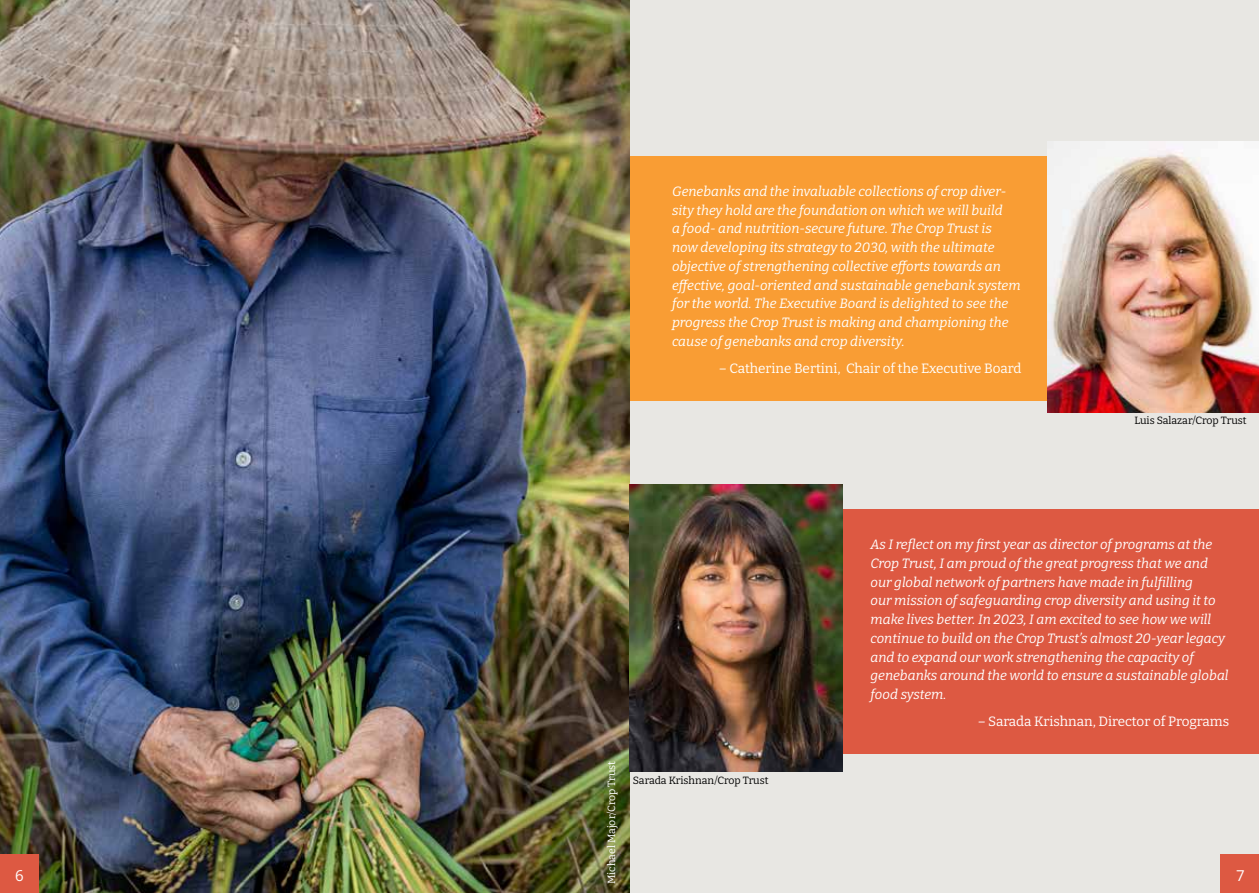
<style>
.page{position:relative;width:1259px;height:893px;background:#fff}
.page>*{position:absolute;margin:0;border:0;box-sizing:border-box;transform-origin:0 0}
.t1{font:15px "Open Sans";color:#fff}
.t2{font:italic 13.5px/18.8px "Bitter";color:#fff}
.t3{font:13.5px "Bitter";color:#fff}
.t4{font:10.5px "Bitter";color:#000}
.t5{font:10.5px "Bitter";color:#fff}
.s1{font-style:italic}
</style>
<div class="page">
<div style="left:629px;top:0;width:630px;height:893px;background:#e8e7e3"></div>
<div style="left:629px;top:156px;width:418px;height:245px;background:#f99d34"></div>
<img style="left:0;top:0;width:629px;height:893px">
<div style="left:828px;top:509px;width:431px;height:245px;background:#dd5942"></div>
<img style="left:1047px;top:142px;width:212px;height:270px">
<img style="left:629px;top:485px;width:213px;height:286px">
<div style="left:0;top:854px;width:39px;height:39px;background:#dd5942"></div>
<div style="left:1219px;top:854px;width:40px;height:39px;background:#dd5942"></div>
<p class="t1" style="left:15px;top:866px;width:10px">6</p>
<p class="t2" style="left:672px;top:182px;width:350px">Genebanks and the invaluable collections of crop diver&shy;sity they hold are the foundation on which we will build<br>a food- and nutrition-secure future. The Crop Trust is now developing its strategy to 2030, with the ultimate objective of strengthening collective efforts towards an effective, goal-oriented and sustainable genebank system for the world. The Executive Board is delighted to see the progress the Crop Trust is making and championing the cause of genebanks and crop diversity.</p>
<p class="t3" style="left:719px;top:360px;width:304px"><span class="s1">–</span> Catherine Bertini, Chair of the Executive Board</p>
<p class="t4" style="left:1134px;top:413px;width:114px">Luis Salazar/Crop Trust</p>
<p class="t5" style="left:605px;top:884px;width:125px;rotate:-90deg">Michael Major/Crop Trust</p>
<p class="t4" style="left:633px;top:774px;width:137px">Sarada Krishnan/Crop Trust</p>
<p class="t2" style="left:870px;top:535px;width:359px">As I reflect on my first year as director of programs at the Crop Trust, I am proud of the great progress that we and our global network of partners have made in fulfilling<br>our mission of safeguarding crop diversity and using it to make lives better. In 2023, I am excited to see how we will continue to build on the Crop Trust’s almost 20-year legacy and to expand our work strengthening the capacity of genebanks around the world to ensure a sustainable global food system.</p>
<p class="t3" style="left:977px;top:713px;width:253px"><span class="s1">–</span> Sarada Krishnan, Director of Programs</p>
<p class="t1" style="left:1236px;top:866px;width:10px">7</p>
</div>
